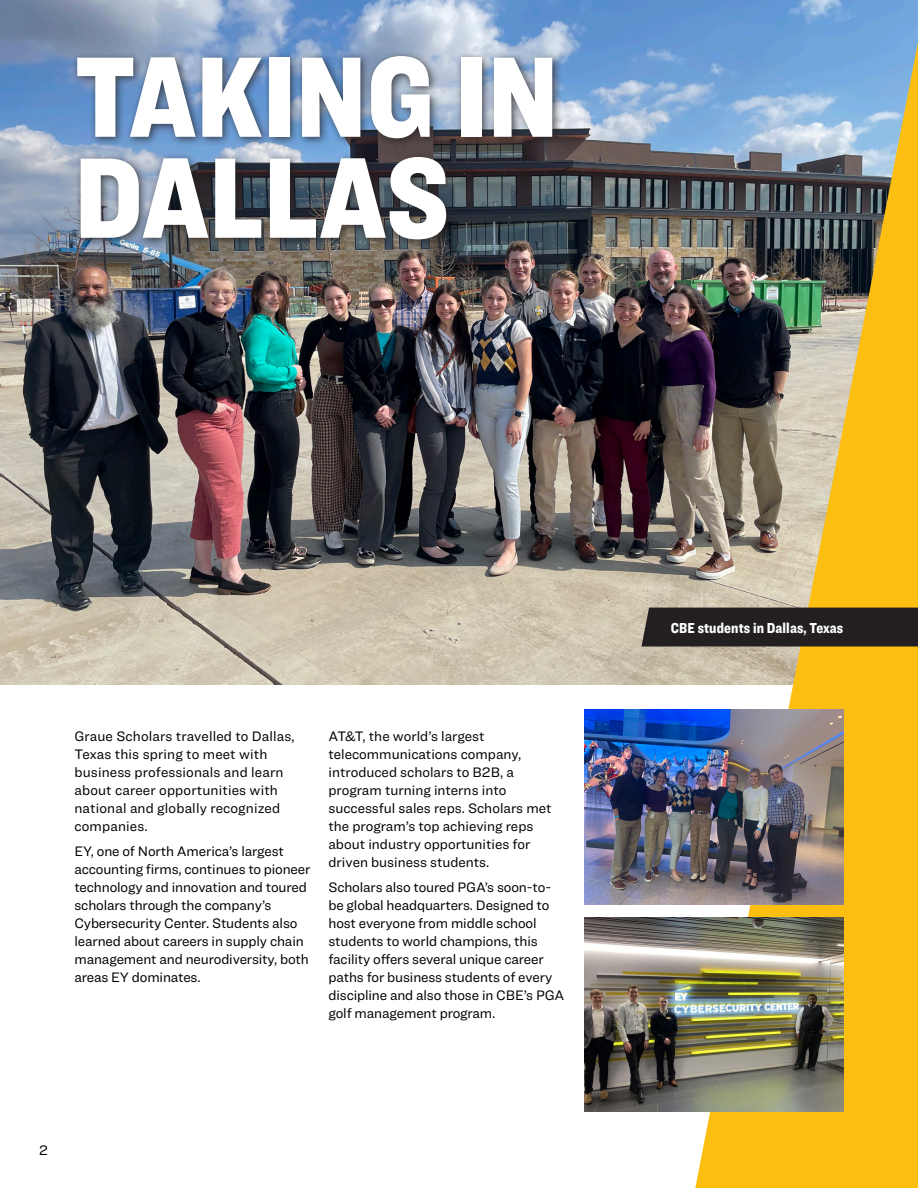
<style>
.page{position:relative;width:918px;height:1188px;background:#fff}
.page>*{position:absolute;margin:0;border:0;box-sizing:border-box;transform-origin:0 0}
.header1{font:900 118.8px/100.9px "Ringside Condensed";color:#fff}
.t1{font:900 15px "Ringside Condensed";letter-spacing:.01em;color:#fff}
.body1{font:14.25px/18px "Ringside";letter-spacing:-.01em;color:#000}
.body1-2{font:14.25px/18px "Ringside";letter-spacing:.01em;color:#000}
</style>
<div class="page">
<img style="left:0;top:0;width:918px;height:684px">
<div style="left:71px;top:50px;width:491px;height:199px;background:#231f20;opacity:.75"></div>
<img style="left:695px;top:42px;width:223px;height:1146px">
<div style="left:642px;top:608px;width:276px;height:39px;background:#231f20"></div>
<img style="left:585px;top:918px;width:259px;height:194px">
<img style="left:585px;top:710px;width:259px;height:194px">
<p class="header1" style="left:74px;top:42px;width:485px">TAKING IN<br>DALLAS</p>
<p class="body1-2" style="left:74px;top:727px;width:222px">Graue Scholars travelled to Dallas,<br>Texas this spring to meet with business professionals and learn about career opportunities with national and globally recognized companies.</p>
<p class="body1" style="left:74px;top:841px;width:238px">EY, one of North America’s largest accounting firms, continues to pioneer technology and innovation and toured scholars through the company’s Cybersecurity Center. Students also learned about careers in supply chain management and neurodiversity, both areas EY dominates.</p>
<p class="body1" style="left:328px;top:727px;width:225px">AT&amp;T, the world’s largest telecommunications company, introduced scholars to B2B, a program turning interns into successful sales reps. Scholars met the program’s top achieving reps about industry opportunities for driven business students.</p>
<p class="body1" style="left:328px;top:877px;width:238px">Scholars also toured PGA’s soon-to&shy;be global headquarters. Designed to host everyone from middle school students to world champions, this facility offers several unique career paths for business students of every discipline and also those in CBE’s PGA golf management program.</p>
<p class="body1" style="left:39px;top:1141px;width:10px">2</p>
<p class="t1" style="left:671px;top:617px;width:174px">CBE students in Dallas, Texas</p>
</div>
